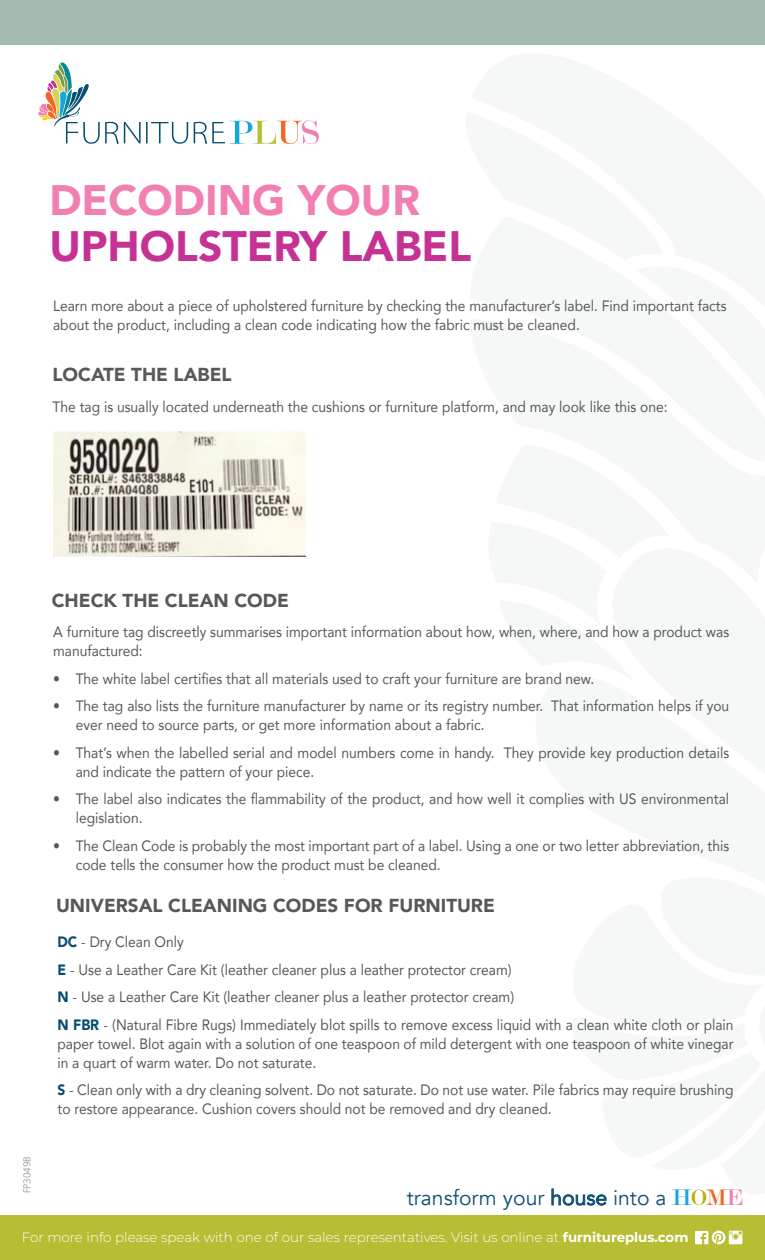
<style>
.page{position:relative;width:765px;height:1260px;background:#fff}
.page>*{position:absolute;margin:0;border:0;box-sizing:border-box;transform-origin:0 0}
.t1{font:900 42.5px "Avenir";color:#c53293}
.t2{font:900 42.5px "Avenir";color:#f17fb1}
.t3{font:21.12px "Avenir";color:#0f4f73}
.t4{font:900 18.75px "Avenir";color:#57585a}
.t5{font:15px/18.8px "Avenir";color:#57585a;scale:.92 1}
.t6{font:300 13.5px "Montserrat";letter-spacing:-.005em;color:#fff}
.t7{font:300 10px "Frutiger";color:#939598}
.s1{font-weight:900;color:#074d70}
.s2{font-family:"Modern";font-size:24.25px;color:#16a6df}
.s3{font-family:"Modern";font-size:24.25px;color:#b8b309}
.s4{font-family:"Modern";font-size:24.25px;color:#f36624}
.s5{font-family:"Modern";font-size:24.25px;color:#f17fb1}
.s6{font-weight:700}
</style>
<div class="page">
<div style="left:0;top:1215px;width:765px;height:45px;background:#b7be33"></div>
<div style="left:0;top:0;width:765px;height:45px;background:#a4bbb0"></div>
<img style="left:53px;top:431px;width:253px;height:125px">
<svg style="left:38px;top:62px;width:281px;height:82px"></svg>
<svg style="left:695px;top:1231px;width:47px;height:13px"></svg>
<h1 class="t2" style="left:49px;top:164px;width:372px">DECODING YOUR</h1>
<h1 class="t1" style="left:49px;top:210px;width:423px">UPHOLSTERY LABEL</h1>
<p class="t5" style="left:53px;top:296px;width:734px">Learn more about a piece of upholstered furniture by checking the manufacturer’s label. Find important facts about the product, including a clean code indicating how the fabric must be cleaned.</p>
<p class="t4" style="left:52px;top:359px;width:181px">LOCATE THE LABEL</p>
<p class="t5" style="left:53px;top:397px;width:670px">The tag is usually located underneath the cushions or furniture platform, and may look like this one:</p>
<p class="t4" style="left:52px;top:584px;width:239px">CHECK THE CLEAN CODE</p>
<p class="t5" style="left:53px;top:622px;width:736px">A furniture tag discreetly summarises important information about how, when, where, and how a product was manufactured:</p>
<p class="t5" style="left:53px;top:669px;width:590px">• The white label certifies that all materials used to craft your furniture are brand new.</p>
<p class="t5" style="left:76px;top:696px;width:712px;text-indent:-22px">• The tag also lists the furniture manufacturer by name or its registry number. That information helps if you ever need to source parts, or get more information about a fabric.</p>
<p class="t5" style="left:76px;top:743px;width:712px;text-indent:-22px">• That’s when the labelled serial and model numbers come in handy. They provide key production details and indicate the pattern of your piece.</p>
<p class="t5" style="left:76px;top:789px;width:712px;text-indent:-22px">• The label also indicates the flammability of the product, and how well it complies with US environmental legislation.</p>
<p class="t5" style="left:76px;top:836px;width:712px;text-indent:-22px">• The Clean Code is probably the most important part of a label. Using a one or two letter abbreviation, this code tells the consumer how the product must be cleaned.</p>
<p class="t7" style="left:21px;top:1193px;width:39px;rotate:-90deg">FP3049B</p>
<p class="t4" style="left:56px;top:889px;width:440px">UNIVERSAL CLEANING CODES FOR FURNITURE</p>
<p class="t5" style="left:58px;top:927px;width:736px;line-height:27.8px"><span class="s1">DC</span> - Dry Clean Only<br><span class="s1">E</span> - Use a Leather Care Kit (leather cleaner plus a leather protector cream)<br><span class="s1">N</span> - Use a Leather Care Kit (leather cleaner plus a leather protector cream)<br><span class="s1">N FBR</span> - (Natural Fibre Rugs) Immediately blot spills to remove excess liquid with a clean white cloth or plain</p>
<p class="t5" style="left:58px;top:1034px;width:736px">paper towel. Blot again with a solution of one teaspoon of mild detergent with one teaspoon of white vinegar in a quart of warm water. Do not saturate.</p>
<p class="t5" style="left:58px;top:1080px;width:736px"><span class="s1">S</span> - Clean only with a dry cleaning solvent. Do not saturate. Do not use water. Pile fabrics may require brushing to restore appearance. Cushion covers should not be removed and dry cleaned.</p>
<h2 class="t3" style="left:407px;top:1185px;width:338px">transform your house into a <span class="s2">H</span><span class="s3">O</span><span class="s4">M</span><span class="s5">E</span></h2>
<p class="t6" style="left:22px;top:1228px;width:668px">For more info please speak with one of our sales representatives. Visit us online at <span class="s6">furnitureplus.com</span></p>
</div>
